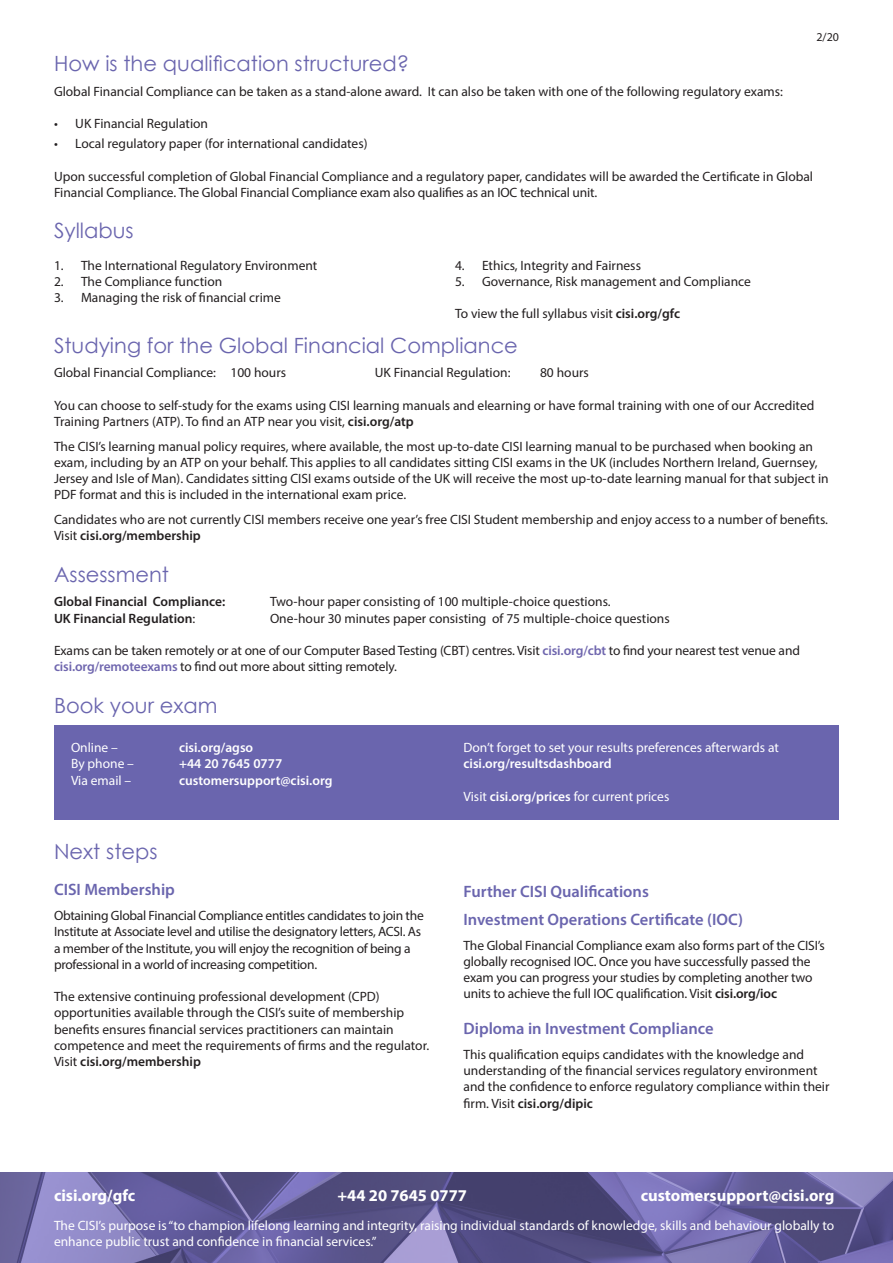
<style>
.page{position:relative;width:893px;height:1263px;background:#fff}
.page>*{position:absolute;margin:0;border:0;box-sizing:border-box;transform-origin:0 0}
.t1{font:21px "Century Gothic";color:#6a65ae}
.t2{font:600 16.5px/28.3px "Myriad Pro";color:#6a65ae}
.t3{font:700 16.5px "Myriad Pro";color:#fff}
.t4{font:13.5px/16.2px "Myriad Pro";color:#231f20}
.t5{font:13.5px/16.2px "Myriad Pro";color:#fff}
.t6{font:13.5px/16.2px "Myriad Pro";letter-spacing:-.02em;color:#231f20}
.t7{font:600 13.5px "Myriad Pro";color:#fff}
.t8{font:600 13.5px "Myriad Pro";color:#231f20}
.t9{font:12px "Myriad Pro";color:#231f20}
.s1{font-weight:600}
.s2{font-weight:400}
.s3{font-weight:600;color:#6f66ae}
</style>
<div class="page">
<img style="left:0;top:1172px;width:893px;height:91px">
<div style="left:54px;top:725px;width:785px;height:95px;background:#6a65ae"></div>
<p class="t9" style="left:816px;top:29px;width:24px">2/20</p>
<h1 class="t1" style="left:54px;top:49px;width:357px">How is the qualification structured?</h1>
<p class="t4" style="left:54px;top:83px;width:730px">Global Financial Compliance can be taken as a stand-alone award. It can also be taken with one of the following regulatory exams:</p>
<p class="t4" style="left:54px;top:115px;width:156px">• UK Financial Regulation</p>
<p class="t4" style="left:54px;top:136px;width:315px">• Local regulatory paper (for international candidates)</p>
<p class="t4" style="left:54px;top:168px;width:761px">Upon successful completion of Global Financial Compliance and a regulatory paper, candidates will be awarded the Certificate in Global<br>Financial Compliance. The Global Financial Compliance exam also qualifies as an IOC technical unit.</p>
<h1 class="t1" style="left:54px;top:216px;width:81px">Syllabus</h1>
<p class="t4" style="left:54px;top:257px;width:265px">1. The International Regulatory Environment</p>
<p class="t4" style="left:54px;top:273px;width:170px">2. The Compliance function</p>
<p class="t4" style="left:54px;top:289px;width:228px">3. Managing the risk of financial crime</p>
<p class="t4" style="left:455px;top:257px;width:188px">4. Ethics, Integrity and Fairness</p>
<p class="t4" style="left:455px;top:273px;width:297px">5. Governance, Risk management and Compliance</p>
<p class="t4" style="left:455px;top:305px;width:227px">To view the full syllabus visit <span class="s1">cisi.org/gfc</span></p>
<h1 class="t1" style="left:54px;top:330px;width:465px">Studying for the Global Financial Compliance</h1>
<p class="t4" style="left:54px;top:365px;width:234px">Global Financial Compliance: 100 hours</p>
<p class="t4" style="left:375px;top:365px;width:137px">UK Financial Regulation:</p>
<p class="t4" style="left:540px;top:365px;width:50px">80 hours</p>
<p class="t4" style="left:54px;top:397px;width:762px">You can choose to self-study for the exams using CISI learning manuals and elearning or have formal training with one of our Accredited<br>Training Partners (ATP). To find an ATP near you visit, <span class="s1">cisi.org/atp</span></p>
<p class="t4" style="left:54px;top:438px;width:776px">The CISI’s learning manual policy requires, where available, the most up-to-date CISI learning manual to be purchased when booking an exam, including by an ATP on your behalf. This applies to all candidates sitting CISI exams in the UK (includes Northern Ireland, Guernsey, Jersey and Isle of Man). Candidates sitting CISI exams outside of the UK will receive the most up-to-date learning manual for that subject in PDF format and this is included in the international exam price.</p>
<p class="t4" style="left:54px;top:511px;width:775px">Candidates who are not currently CISI members receive one year’s free CISI Student membership and enjoy access to a number of benefits.<br>Visit <span class="s1">cisi.org/membership</span></p>
<h1 class="t1" style="left:54px;top:559px;width:117px">Assessment</h1>
<p class="t8" style="left:54px;top:593px;width:173px">Global Financial Compliance:</p>
<p class="t4" style="left:270px;top:593px;width:342px">Two-hour paper consisting of 100 multiple-choice questions.</p>
<p class="t8" style="left:54px;top:609px;width:143px">UK Financial Regulation<span class="s2">:</span></p>
<p class="t4" style="left:270px;top:610px;width:401px">One-hour 30 minutes paper consisting of 75 multiple-choice questions</p>
<p class="t4" style="left:54px;top:642px;width:747px">Exams can be taken remotely or at one of our Computer Based Testing (CBT) centres. Visit <span class="s3">cisi.org/cbt</span> to find your nearest test venue and <span class="s3">cisi.org/remoteexams</span> to find out more about sitting remotely.</p>
<h1 class="t1" style="left:54px;top:690px;width:165px">Book your exam</h1>
<p class="t5" style="left:71px;top:739px;width:49px">Online –</p>
<p class="t7" style="left:179px;top:739px;width:76px">cisi.org/agso</p>
<p class="t5" style="left:71px;top:755px;width:65px">By phone –</p>
<p class="t7" style="left:179px;top:755px;width:105px">+44 20 7645 0777</p>
<p class="t5" style="left:71px;top:772px;width:62px">Via email –</p>
<p class="t7" style="left:179px;top:771px;width:155px">customersupport@cisi.org</p>
<h1 class="t1" style="left:54px;top:836px;width:105px">Next steps</h1>
<p class="t2" style="left:54px;top:875px;width:122px">CISI Membership</p>
<p class="t6" style="left:54px;top:907px;width:371px">Obtaining Global Financial Compliance entitles candidates to join the Institute at Associate level and utilise the designatory letters, ACSI. As a member of the Institute, you will enjoy the recognition of being a professional in a world of increasing competition.</p>
<p class="t4" style="left:54px;top:988px;width:377px">The extensive continuing professional development (CPD) opportunities available through the CISI’s suite of membership benefits ensures financial services practitioners can maintain competence and meet the requirements of firms and the regulator.<br>Visit <span class="s1">cisi.org/membership</span></p>
<p class="t5" style="left:463px;top:739px;width:317px">Don’t forget to set your results preferences afterwards at</p>
<p class="t7" style="left:463px;top:755px;width:150px">cisi.org/resultsdashboard</p>
<p class="t5" style="left:463px;top:788px;width:207px">Visit <span class="s1">cisi.org/prices</span> for current prices</p>
<p class="t2" style="left:463px;top:876px;width:281px">Further CISI Qualifications<br>Investment Operations Certificate (IOC)</p>
<p class="t4" style="left:463px;top:937px;width:363px">The Global Financial Compliance exam also forms part of the CISI’s globally recognised IOC. Once you have successfully passed the exam you can progress your studies by completing another two units to achieve the full IOC qualification. Visit <span class="s1">cisi.org/ioc</span></p>
<p class="t2" style="left:463px;top:1014px;width:252px">Diploma in Investment Compliance</p>
<p class="t4" style="left:463px;top:1046px;width:367px">This qualification equips candidates with the knowledge and understanding of the financial services regulatory environment and the confidence to enforce regulatory compliance within their firm. Visit <span class="s1">cisi.org/dipic</span></p>
<p class="t3" style="left:54px;top:1184px;width:83px">cisi.org/gfc</p>
<p class="t3" style="left:337px;top:1184px;width:131px">+44 20 7645 0777</p>
<p class="t3" style="left:641px;top:1184px;width:195px">customersupport@cisi.org</p>
<p class="t5" style="left:54px;top:1217px;width:782px">The CISI’s purpose is “to champion lifelong learning and integrity, raising individual standards of knowledge, skills and behaviour globally to enhance public trust and confidence in financial services.”</p>
</div>
